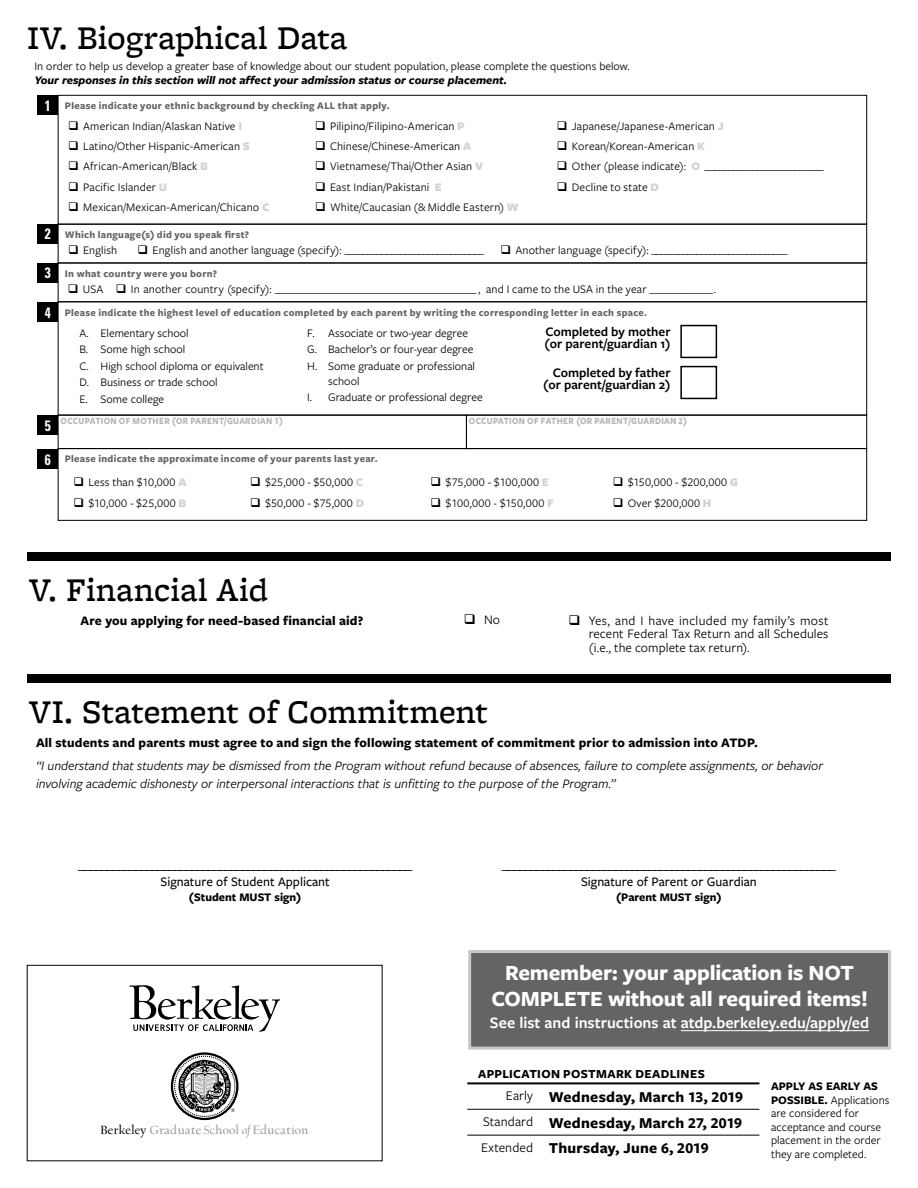
<style>
.page{position:relative;width:918px;height:1188px;background:#fff}
.page>*{position:absolute;margin:0;border:0;box-sizing:border-box;transform-origin:0 0}
.t1{font:500 34.5px "Freight Micro Pro";letter-spacing:.005em;color:#000}
.t2{font:700 22.5px/25.5px "Freight Sans Pro";letter-spacing:-.01em;color:#fff;text-align:center}
.t3{font:600 16.5px "Freight Sans Pro";color:#fff}
.t4{font:700 15.75px/25.8px "Freight Sans Pro";letter-spacing:.015em;color:#000;text-align:justify}
.t5{font:700 condensed 15px "Univers";color:#fff;scale:.9 1}
.t6{font:italic 13.5px/18px "Freight Sans Pro";color:#000}
.t7{font:500 13.5px/16.2px "Freight Sans Pro";color:#000;text-align:center;scale:1.24 1}
.t8{font:700 13.5px "Freight Sans Pro";letter-spacing:.01em;color:#000}
.t9{font:13.5px/13.5px "Freight Sans Pro";letter-spacing:.01em;color:#000;text-align:justify}
.t10{font:600 13.5px/12px "Freight Sans Pro";color:#000;text-align:right}
.t11{font:600 13.5px "UC Berkeley OS";color:#939598}
.t12{font:700 12.75px "Freight Sans Pro";letter-spacing:.025em;color:#000}
.t13{font:12px/20.2px "Freight Sans Pro";letter-spacing:.01em;color:#000}
.t14{font:12px/21px "Freight Sans Pro";letter-spacing:.03em;color:#000}
.t15{font:italic 700 12px "Freight Sans Pro";color:#000}
.t16{font:700 12px "Freight Sans Pro";color:#000}
.t17{font:700 10.5px "Freight Sans Pro";letter-spacing:.03em;color:#636466}
.t18{font:700 9.75px "Freight Sans Pro";letter-spacing:.035em;color:#b1b4b6;scale:.9 1}
.t19{font:6px "Freight Text Pro";color:#000}
.s1{font-weight:900;color:#d1d3d4}
.s2{color:#000}
.s3{font-style:italic}
.s4{font-weight:400;font-size:13.8px}
.s5{font-weight:700}
</style>
<div class="page">
<div style="left:680px;top:366px;width:37px;height:33px;border:2px solid #000"></div>
<div style="left:680px;top:325px;width:37px;height:33px;border:2px solid #000"></div>
<div style="left:38px;top:302px;width:20px;height:20px;background:#000"></div>
<div style="left:38px;top:416px;width:20px;height:19px;background:#000"></div>
<div style="left:38px;top:449px;width:20px;height:20px;background:#000"></div>
<div style="left:58px;top:263px;width:809px;height:39px;border:1px solid #000"></div>
<div style="left:38px;top:263px;width:20px;height:19px;background:#000"></div>
<div style="left:58px;top:95px;width:809px;height:130px;border:1px solid #000"></div>
<div style="left:58px;top:224px;width:809px;height:39px;border:1px solid #000"></div>
<div style="left:38px;top:95px;width:20px;height:20px;background:#000"></div>
<div style="left:38px;top:224px;width:20px;height:20px;background:#000"></div>
<div style="left:27px;top:552px;width:864px;height:8px;background:#000"></div>
<div style="left:27px;top:674px;width:864px;height:9px;background:#000"></div>
<div style="left:171px;top:1052px;width:68px;height:68px;border:2px solid #000;border-radius:50%"></div>
<svg style="left:174px;top:1056px;width:62px;height:61px"></svg>
<div style="left:27px;top:965px;width:355px;height:196px;border:1px solid #000"></div>
<svg style="left:129px;top:985px;width:151px;height:47px"></svg>
<div style="left:58px;top:415px;width:409px;height:34px;border:1px solid #000"></div>
<div style="left:466px;top:415px;width:401px;height:34px;border:1px solid #000"></div>
<div style="left:58px;top:448px;width:809px;height:73px;border:1px solid #000"></div>
<hr style="left:467px;top:1109px;width:74px;height:1px;background:#000">
<hr style="left:541px;top:1109px;width:218px;height:1px;background:#000">
<hr style="left:467px;top:1135px;width:74px;height:1px;background:#000">
<hr style="left:541px;top:1135px;width:218px;height:1px;background:#000">
<hr style="left:467px;top:1082px;width:74px;height:2px;background:#000">
<hr style="left:541px;top:1082px;width:218px;height:2px;background:#000">
<div style="left:470px;top:952px;width:420px;height:96px;background:#636466"></div>
<hr style="left:681px;top:1030px;width:188px;height:1px;background:#fff">
<div style="left:468px;top:950px;width:423px;height:100px;border:3px solid #c7c8ca"></div>
<h1 class="t1" style="left:27px;top:14px;width:322px">IV. Biographical Data</h1>
<p class="t13" style="left:34px;top:56px;width:597px">In order to help us develop a greater base of knowledge about our student population, please complete the questions below.</p>
<p class="t15" style="left:34px;top:72px;width:474px">Your responses in this section will not affect your admission status or course placement.</p>
<p class="t13" style="left:83px;top:115px;width:188px">American Indian/Alaskan Native <span class="s1">I<br></span>Latino/Other Hispanic-American <span class="s1">S<br></span>African-American/Black <span class="s1">B<br></span>Pacific Islander <span class="s1">U<br></span>Mexican/Mexican-American/Chicano <span class="s1">C</span></p>
<p class="t13" style="left:330px;top:115px;width:190px">Pilipino/Filipino-American <span class="s1">P<br></span>Chinese/Chinese-American <span class="s1">A<br></span>Vietnamese/Thai/Other Asian <span class="s1">V<br></span>East Indian/Pakistani <span class="s1">E<br></span>White/Caucasian (&amp; Middle Eastern) <span class="s1">W</span></p>
<p class="t13" style="left:572px;top:115px;width:254px">Japanese/Japanese-American <span class="s1">J </span>Korean/Korean-American <span class="s1">K<br></span>Other (please indicate): <span class="s1">O</span> _________________________ Decline to state <span class="s1">D</span></p>
<p class="t17" style="left:65px;top:227px;width:186px">Which language(s) did you speak first?</p>
<p class="t13" style="left:83px;top:240px;width:36px">English</p>
<p class="t13" style="left:153px;top:240px;width:333px">English and another language (specify): ______________________________</p>
<p class="t13" style="left:515px;top:240px;width:274px">Another language (specify): ______________________________</p>
<p class="t5" style="left:45px;top:96px;width:8px">1</p>
<p class="t17" style="left:65px;top:98px;width:326px">Please indicate your ethnic background by checking ALL that apply.</p>
<p class="t5" style="left:45px;top:225px;width:8px">2</p>
<p class="t5" style="left:45px;top:264px;width:8px">3</p>
<p class="t17" style="left:65px;top:266px;width:154px">In what country were you born?</p>
<p class="t13" style="left:83px;top:278px;width:22px">USA</p>
<p class="t13" style="left:131px;top:278px;width:587px">In another country (specify): ______________________________________ , and I came to the USA in the year ____________.</p>
<p class="t5" style="left:45px;top:303px;width:8px">4</p>
<p class="t17" style="left:65px;top:305px;width:584px">Please indicate the highest level of education completed by each parent by writing the corresponding letter in each space.</p>
<p class="t10" style="left:545px;top:326px;width:128px;text-align:left">Completed by mother (or parent/guardian 1)</p>
<p class="t13" style="left:80px;top:324px;width:186px;line-height:16.5px">A. Elementary school<br>B. Some high school<br>C. High school diploma or equivalent<br>D. Business or trade school<br>E. Some college</p>
<p class="t13" style="left:307px;top:324px;width:169px;line-height:16.5px">F. Associate or two-year degree<br>G. Bachelor’s or four-year degree<br>H. Some graduate or professional</p>
<p class="t13" style="left:307px;top:372px;width:177px;line-height:16.5px;text-indent:21px">school<br>I. Graduate or professional degree</p>
<p class="t10" style="left:543px;top:367px;width:129px">Completed by father (or parent/guardian 2)</p>
<p class="t5" style="left:45px;top:417px;width:8px">5</p>
<p class="t5" style="left:45px;top:450px;width:8px">6</p>
<p class="t18" style="left:61px;top:414px;width:249px">OCCUPATION OF MOTHER (OR PARENT/GUARDIAN 1)</p>
<p class="t18" style="left:469px;top:414px;width:244px">OCCUPATION OF FATHER (OR PARENT/GUARDIAN 2)</p>
<p class="t17" style="left:65px;top:452px;width:314px">Please indicate the approximate income of your parents last year.</p>
<p class="t13" style="left:89px;top:471px;width:100px;line-height:21px">Less than $10,000 <span class="s1">A </span>$10,000 - $25,000 <span class="s1">B</span></p>
<p class="t14" style="left:265px;top:471px;width:100px">$25,000 - $50,000 <span class="s1">C </span>$50,000 - $75,000 <span class="s1">D</span></p>
<p class="t14" style="left:446px;top:471px;width:110px">$75,000 - $100,000 <span class="s1">E </span>$100,000 - $150,000 <span class="s1">F</span></p>
<p class="t14" style="left:628px;top:471px;width:112px">$150,000 - $200,000 <span class="s1">G<br></span>Over $200,000 <span class="s1">H</span></p>
<h1 class="t1" style="left:29px;top:566px;width:240px">V. Financial Aid</h1>
<p class="t8" style="left:81px;top:611px;width:284px">Are you applying for need-based financial aid?</p>
<p class="t9" style="left:484px;top:613px;width:18px">No</p>
<h1 class="t1" style="left:29px;top:688px;width:460px">VI. Statement of Commitment</h1>
<p class="t9" style="left:589px;top:613px;width:241px">Yes, and I have included my family’s most recent Federal Tax Return and all Schedules (i.e., the complete tax return).</p>
<p class="t8" style="left:36px;top:734px;width:723px">All students and parents must agree to and sign the following statement of commitment prior to admission into ATDP.</p>
<p class="t6" style="left:36px;top:756px;width:789px">“I understand that students may be dismissed from the Program without refund because of absences, failure to complete assignments, or behavior involving academic dishonesty or interpersonal interactions that is unfitting to the purpose of the Program.”</p>
<p class="t7" style="left:78px;top:857px;width:271px">___________________________________________________________<br>Signature of Student Applicant</p>
<p class="t16" style="left:189px;top:888px;width:114px">(Student MUST sign)</p>
<p class="t19" style="left:231px;top:1106px;width:6px">®</p>
<p class="t11" style="left:101px;top:1123px;width:210px"><span class="s2">Berkeley</span> Graduate School <span class="s3">of</span> Education</p>
<p class="t7" style="left:502px;top:857px;width:271px">___________________________________________________________<br>Signature of Parent or Guardian</p>
<p class="t16" style="left:616px;top:888px;width:107px">(Parent MUST sign)</p>
<h2 class="t2" style="left:491px;top:960px;width:378px">Remember: your application is NOT<br>COMPLETE without all required items!</h2>
<h3 class="t3" style="left:490px;top:1012px;width:381px">See list and instructions at atdp.berkeley.edu/apply/ed</h3>
<p class="t12" style="left:478px;top:1065px;width:228px">APPLICATION POSTMARK DEADLINES</p>
<h3 class="t4" style="left:481px;top:1083px;width:263px;text-indent:25px"><span class="s4">Early</span> Wednesday, March 13, 2019<br><span class="s4">Standard</span> Wednesday, March 27, 2019<br><span class="s4">Extended</span> Thursday, June 6, 2019</h3>
<p class="t13" style="left:771px;top:1079px;width:120px;line-height:13.5px"><span class="s5">APPLY AS EARLY AS<br>POSSIBLE.</span> Applications are considered for acceptance and course placement in the order they are completed.</p>
</div>
